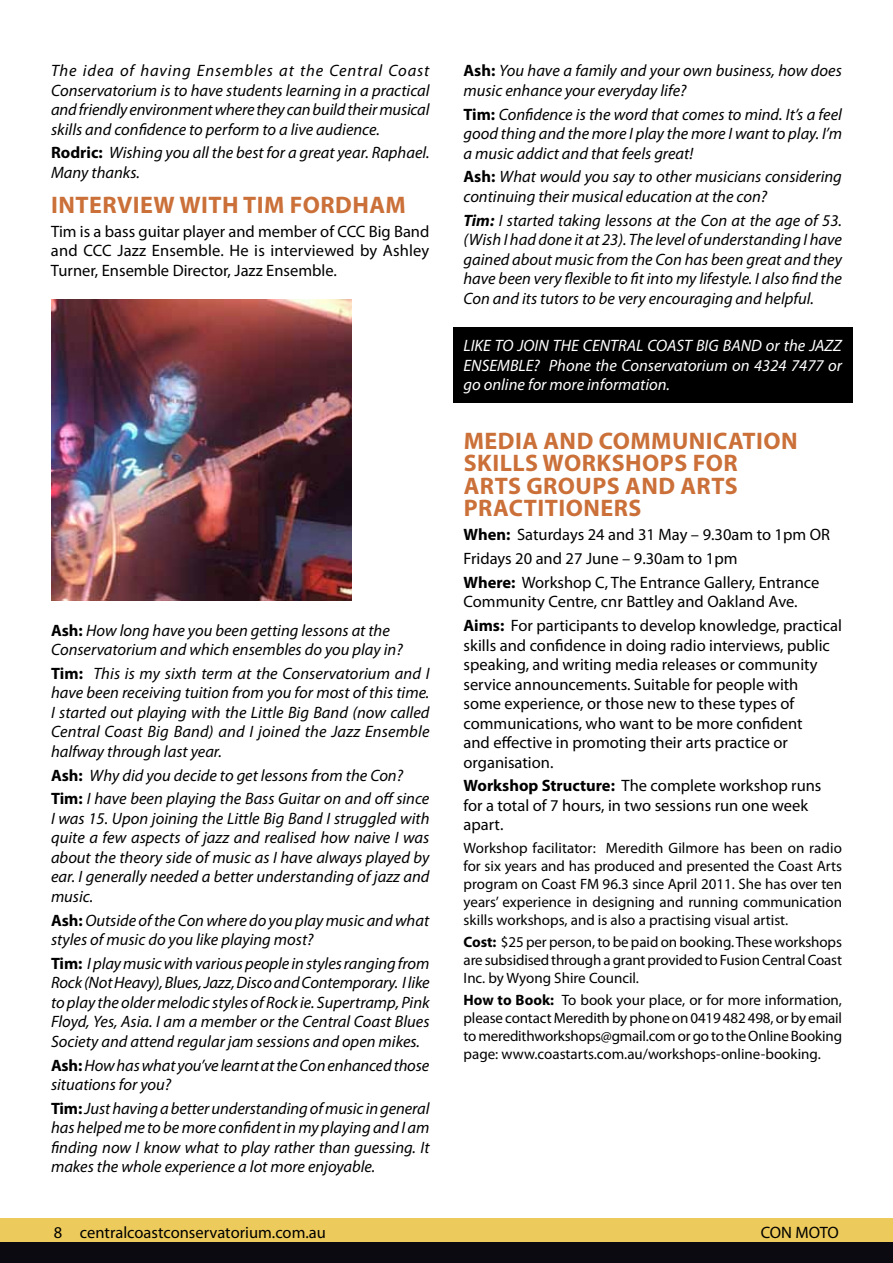
<style>
.page{position:relative;width:893px;height:1263px;background:#fff}
.page>*{position:absolute;margin:0;border:0;box-sizing:border-box;transform-origin:0 0}
.t1{font:700 24px "Myriad Pro";letter-spacing:.02em;color:#cb7039}
.t2{font:italic 16.5px/19.5px "Myriad Pro";color:#000;text-align:justify}
.t3{font:16.5px/19.5px "Myriad Pro";color:#000}
.t4{font:italic 16.5px/19.5px "Myriad Pro";color:#fff;text-align:justify}
.t5{font:15px/18px "Myriad Pro";color:#000;text-align:justify}
.s1{font-weight:700;font-style:normal}
.s2{font-weight:700}
</style>
<div class="page">
<div style="left:0;top:1242px;width:893px;height:21px;background:#0c0a11"></div>
<div style="left:0;top:1218px;width:893px;height:24px;background:#ecca5b"></div>
<div style="left:453px;top:327px;width:399px;height:76px;background:#000"></div>
<img style="left:51px;top:300px;width:301px;height:301px">
<p class="t2" style="left:51px;top:61px;width:380px">The idea of having Ensembles at the Central Coast Conservatorium is to have students learning in a practical and friendly environment where they can build their musical skills and confidence to perform to a live audience.</p>
<p class="t2" style="left:51px;top:143px;width:380px"><span class="s1">RODRIC:</span> Wishing you all the best for a great year. Raphael.<br>Many thanks.</p>
<h1 class="t1" style="left:51px;top:189px;width:144px">INTERVIEW WITH</h1>
<h1 class="t1" style="left:243px;top:189px;width:164px">TIM FORDHAM</h1>
<p class="t3" style="left:51px;top:221px;width:380px;text-align:justify">Tim is a bass guitar player and member of CCC Big Band and CCC Jazz Ensemble. He is interviewed by Ashley Turner, Ensemble Director, Jazz Ensemble.</p>
<p class="t2" style="left:51px;top:620px;width:353px"><span class="s1">ASH:</span> How long have you been getting lessons at the<br>Conservatorium and which ensembles do you play in?</p>
<p class="t2" style="left:51px;top:663px;width:380px"><span class="s1">TIM:</span> This is my sixth term at the Conservatorium and I have been receiving tuition from you for most of this time.<br>I started out playing with the Little Big Band (now called Central Coast Big Band) and I joined the Jazz Ensemble halfway through last year.</p>
<p class="t2" style="left:51px;top:763px;width:380px;line-height:23.7px"><span class="s1">ASH:</span> Why did you decide to get lessons from the Con?<br><span class="s1">TIM:</span> I have been playing the Bass Guitar on and off since</p>
<p class="t2" style="left:51px;top:808px;width:380px">I was 15. Upon joining the Little Big Band I struggled with quite a few aspects of jazz and realised how naive I was about the theory side of music as I have always played by ear. I generally needed a better understanding of jazz and music.</p>
<p class="t2" style="left:51px;top:910px;width:380px"><span class="s1">ASH:</span> Outside of the Con where do you play music and what styles of music do you like playing most?</p>
<p class="t2" style="left:51px;top:953px;width:380px"><span class="s1">TIM:</span> I play music with various people in styles ranging from Rock (Not Heavy), Blues, Jazz, Disco and Contemporary. I like to play the older melodic styles of Rock ie. Supertramp, Pink Floyd, Yes, Asia. I am a member or the Central Coast Blues Society and attend regular jam sessions and open mikes.</p>
<p class="t2" style="left:51px;top:1055px;width:380px"><span class="s1">ASH:</span> How has what you’ve learnt at the Con enhanced those situations for you?</p>
<p class="t2" style="left:51px;top:1098px;width:380px"><span class="s1">TIM:</span> Just having a better understanding of music in general has helped me to be more confident in my playing and I am finding now I know what to play rather than guessing. It makes the whole experience a lot more enjoyable.</p>
<p class="t2" style="left:463px;top:61px;width:380px"><span class="s1">ASH:</span> You have a family and your own business, how does music enhance your everyday life?</p>
<p class="t2" style="left:463px;top:104px;width:380px"><span class="s1">TIM:</span> Confidence is the word that comes to mind. It’s a feel good thing and the more I play the more I want to play. I’m a music addict and that feels great!</p>
<p class="t2" style="left:463px;top:167px;width:380px"><span class="s1">ASH:</span> What would you say to other musicians considering continuing their musical education at the con?</p>
<p class="t2" style="left:463px;top:210px;width:380px"><span class="s2">Tim:</span> I started taking lessons at the Con at the age of 53. (Wish I had done it at 23). The level of understanding I have gained about music from the Con has been great and they have been very flexible to fit into my lifestyle. I also find the Con and its tutors to be very encouraging and helpful.</p>
<p class="t4" style="left:463px;top:336px;width:380px">LIKE TO JOIN THE CENTRAL COAST BIG BAND or the JAZZ ENSEMBLE? Phone the Conservatorium on 4324 7477 or go online for more information.</p>
<h1 class="t1" style="left:464px;top:425px;width:35px">MEDIA</h1>
<h1 class="t1" style="left:543px;top:425px;width:18px">AND</h1>
<h1 class="t1" style="left:599px;top:425px;width:31px">COMMUNICATION</h1>
<h1 class="t1" style="left:464px;top:448px;width:41px">SKILLS</h1>
<h1 class="t1" style="left:543px;top:448px;width:85px">WOR KSHOPS</h1>
<h1 class="t1" style="left:693px;top:448px;width:30px">FOR</h1>
<h1 class="t1" style="left:464px;top:470px;width:31px">ARTS</h1>
<h1 class="t1" style="left:526px;top:470px;width:33px">GROUPS</h1>
<h1 class="t1" style="left:625px;top:470px;width:18px">AND</h1>
<h1 class="t1" style="left:680px;top:470px;width:31px">ARTS</h1>
<h1 class="t1" style="left:464px;top:493px;width:29px">PRACTITIONERS</h1>
<p class="t3" style="left:463px;top:523px;width:357px;line-height:23.7px"><span class="s2">WHEN:</span> Saturdays 24 and 31 May – 9.30am to 1pm OR<br>Fridays 20 and 27 June – 9.30am to 1pm<br><span class="s2">WHERE:</span> Workshop C, The Entrance Gallery, Entrance</p>
<p class="t3" style="left:463px;top:590px;width:380px;line-height:23.7px">Community Centre, cnr Battley and Oakland Ave.<br><span class="s2">AIMS:</span> For participants to develop knowledge, practical</p>
<p class="t3" style="left:463px;top:635px;width:368px">skills and confidence in doing radio interviews, public speaking, and writing media releases or community service announcements. Suitable for people with some experience, or those new to these types of communications, who want to be more confident and effective in promoting their arts practice or organisation.</p>
<p class="t3" style="left:463px;top:776px;width:359px"><span class="s2">WORKSHOP STRUCTURE:</span> The complete workshop runs for a total of 7 hours, in two sessions run one week apart.</p>
<p class="t5" style="left:463px;top:838px;width:380px">Workshop facilitator: Meredith Gilmore has been on radio for six years and has produced and presented the Coast Arts program on Coast FM</p>
<p class="t5" style="left:464px;top:874px;width:380px;text-indent:139px">96.3 since April 2011. She has over ten years’ experience in designing and running communication skills workshops, and is also a practising visual artist.</p>
<p class="t5" style="left:464px;top:932px;width:380px"><span class="s2">COST:</span> $25 per person,to be paid on booking. These workshops are subsidisedthroughagrantprovidedto FusionCentralCoast Inc. by Wyong Shire Council.</p>
<p class="t5" style="left:464px;top:991px;width:380px"><span class="s2">HOW TO BOOK:</span> To book your place, or for more information, please contact Meredithbyphone on 0419 482 498, orby email tomeredithworkshops@gmail.comorgotothe Online Booking page: www.coastarts.com.au/workshops-online-booking.</p>
<p class="t3" style="left:54px;top:1222px;width:273px">8 centralcoastconservatorium.com.au</p>
<p class="t3" style="left:761px;top:1222px;width:20px">CONMOTO</p>
</div>
